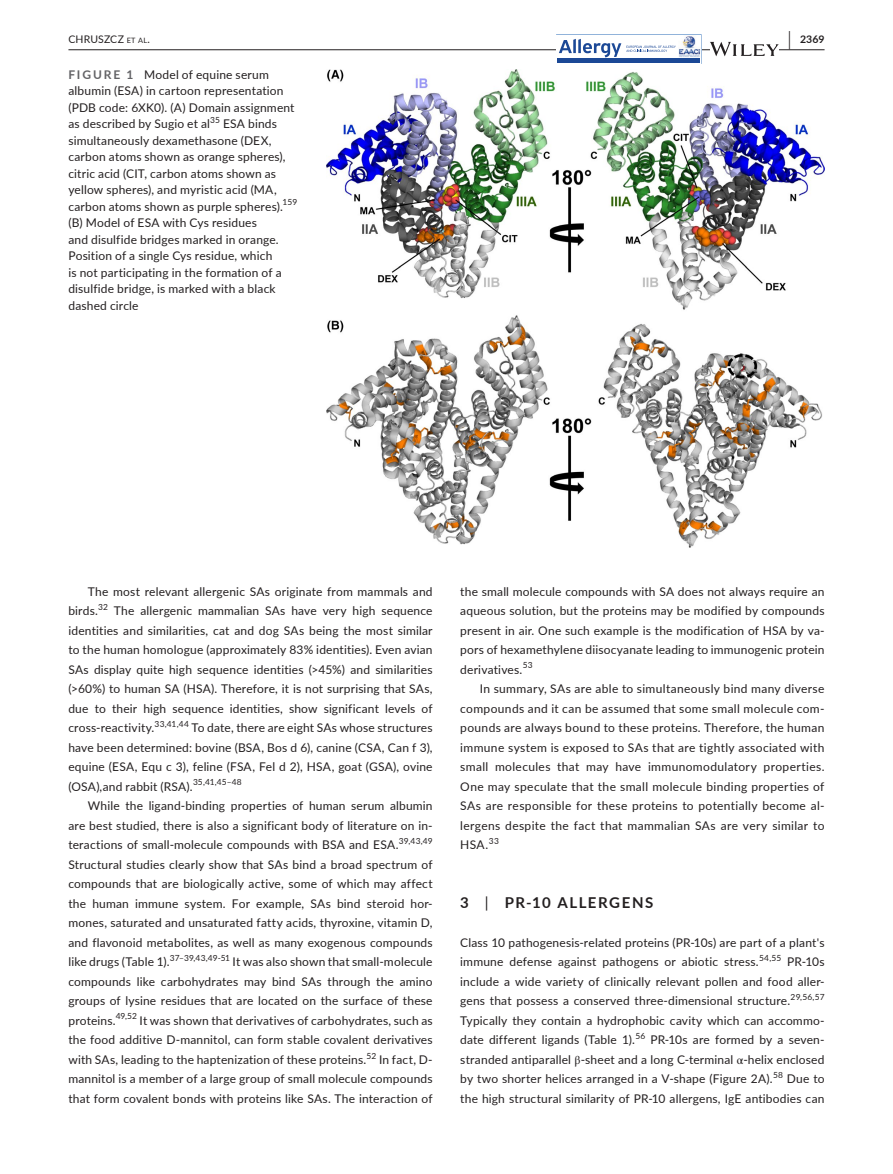
<style>
.page{position:relative;width:893px;height:1174px;background:#fff}
.page>*{position:absolute;margin:0;border:0;box-sizing:border-box;transform-origin:0 0}
.t1{font:700 15px "Lato";letter-spacing:.1em;color:#231f20}
.t2{font:12px/19.5px "Lato";letter-spacing:.015em;color:#231f20;text-align:justify}
.t3{font:10.5px "Lato";letter-spacing:.015em;color:#231f20}
.t4{font:700 10.5px "Lato";color:#231f20}
.t5{font:8.4px "Lato";letter-spacing:.01em;color:#231f20}
.s1{font-size:7.35px}
.s2{font-size:19.5px}
.s3{font-weight:700;color:#636366}
.s4{font-weight:400}
.s5{font-family:"STIX"}
</style>
<div class="page">
<hr style="left:68px;top:49px;width:756px;height:1px;background:#231f20">
<svg style="left:556px;top:34px;width:145px;height:29px"></svg>
<div style="left:558px;top:58px;width:142px;height:5px;background:#1b4896"></div>
<img style="left:679px;top:35px;width:22px;height:22px">
<svg style="left:710px;top:42px;width:69px;height:14px"></svg>
<img style="left:327px;top:69px;width:497px;height:479px">
<p class="t3" style="left:68px;top:31px;width:83px">CHRUSZCZ <span class="s1">et al</span>.</p>
<p class="t4" style="left:789px;top:31px;width:37px"><span class="s2">|</span> 2369</p>
<p class="t2" style="left:68px;top:66px;width:228px;line-height:16.5px;text-align:left"><span class="s3">FIGURE 1</span> Model of equine serum albumin (ESA) in cartoon representation (PDB code: 6XK0). (A) Domain assignment as described by Sugio et al</p>
<p class="t5" style="left:210px;top:114px;width:11px">35</p>
<p class="t2" style="left:68px;top:115px;width:219px;line-height:16.5px;text-align:left;text-indent:155px">ESA binds simultaneously dexamethasone (DEX, carbon atoms shown as orange spheres), citric acid (CIT, carbon atoms shown as yellow spheres), and myristic acid (MA, carbon atoms shown as purple spheres).</p>
<p class="t5" style="left:283px;top:196px;width:16px">159</p>
<p class="t2" style="left:68px;top:214px;width:215px;line-height:16.5px;text-align:left">(B) Model of ESA with Cys residues<br>and disulfide bridges marked in orange.<br>Position of a single Cys residue, which is not participating in the formation of a disulfide bridge, is marked with a black</p>
<p class="t2" style="left:68px;top:581px;width:366px;text-indent:20px">The most relevant allergenic SAs originate from mammals and birds.</p>
<p class="t5" style="left:98px;top:601px;width:11px">32</p>
<p class="t2" style="left:68px;top:600px;width:366px;text-indent:46px">The allergenic mammalian SAs have very high sequence identities and similarities, cat and dog SAs being the most similar to the human homologue (approximately 83% identities). Even avian SAs display quite high sequence identities (&gt;45%) and similarities (&gt;60%) to human SA (HSA). Therefore, it is not surprising that SAs, due to their high sequence identities, show significant levels of cross-reactivity.</p>
<p class="t5" style="left:155px;top:718px;width:36px">33,41,44</p>
<p class="t2" style="left:68px;top:717px;width:366px;text-indent:123px">To date, there are eight SAs whose structures have been determined: bovine (BSA, Bos d 6), canine (CSA, Can f 3), equine (ESA, Equ c 3), feline (FSA, Fel d 2), HSA, goat (GSA), ovine (OSA),and rabbit (RSA).</p>
<p class="t5" style="left:193px;top:776px;width:50px">35,41,45–48</p>
<p class="t2" style="left:68px;top:795px;width:366px;text-indent:20px">While the ligand-binding properties of human serum albumin are best studied, there is also a significant body of literature on in&shy;teractions of small-molecule compounds with BSA and ESA.</p>
<p class="t5" style="left:399px;top:835px;width:35px">39,43,49</p>
<p class="t2" style="left:68px;top:854px;width:366px">Structural studies clearly show that SAs bind a broad spectrum of compounds that are biologically active, some of which may affect the human immune system. For example, SAs bind steroid hor&shy;mones, saturated and unsaturated fatty acids, thyroxine, vitamin D, and flavonoid metabolites, as well as many exogenous compounds like drugs (Table 1).</p>
<p class="t5" style="left:170px;top:952px;width:62px">37–39,43,49-51</p>
<p class="t2" style="left:68px;top:951px;width:366px;text-indent:164px">It was also shown that small-molecule compounds like carbohydrates may bind SAs through the amino groups of lysine residues that are located on the surface of these proteins.<sup>49,52</sup> It was shown that derivatives of carbohydrates, such as the food additive D-mannitol, can form stable covalent derivatives with SAs, leading to the haptenization of these proteins.<sup>52</sup> In fact, D&shy;mannitol is a member of a large group of small molecule compounds that form covalent bonds with proteins like SAs. The interaction of</p>
<p class="t2" style="left:460px;top:581px;width:366px">the small molecule compounds with SA does not always require an aqueous solution, but the proteins may be modified by compounds present in air. One such example is the modification of HSA by va&shy;pors of hexamethylene diisocyanate leading to immunogenic protein derivatives.<sup>53</sup></p>
<p class="t2" style="left:460px;top:678px;width:366px;text-indent:20px">In summary, SAs are able to simultaneously bind many diverse compounds and it can be assumed that some small molecule com&shy;pounds are always bound to these proteins. Therefore, the human immune system is exposed to SAs that are tightly associated with small molecules that may have immunomodulatory properties.<br>One may speculate that the small molecule binding properties of SAs are responsible for these proteins to potentially become al&shy;lergens despite the fact that mammalian SAs are very similar to HSA.</p>
<p class="t5" style="left:489px;top:835px;width:12px">33</p>
<p class="t1" style="left:460px;top:891px;width:195px">3 <span class="s4">|</span> PR-10 ALLERGENS</p>
<p class="t2" style="left:460px;top:932px;width:366px">Class 10 pathogenesis-related proteins (PR-10s) are part of a plant's immune defense against pathogens or abiotic stress.</p>
<p class="t5" style="left:759px;top:952px;width:24px">54,55</p>
<p class="t2" style="left:460px;top:951px;width:366px;text-indent:327px">PR-10s include a wide variety of clinically relevant pollen and food aller&shy;gens that possess a conserved three-dimensional structure.<sup>29,56,57<br></sup>Typically they contain a hydrophobic cavity which can accommo&shy;date different ligands (Table 1).<sup>56</sup> PR-10s are formed by a seven&shy;stranded antiparallel <span class="s5">β</span>-sheet and a long C-terminal <span class="s5">α</span>-helix enclosed by two shorter helices arranged in a V-shape (Figure 2A).<sup>58</sup> Due to the high structural similarity of PR-10 allergens, IgE antibodies can</p>
</div>
